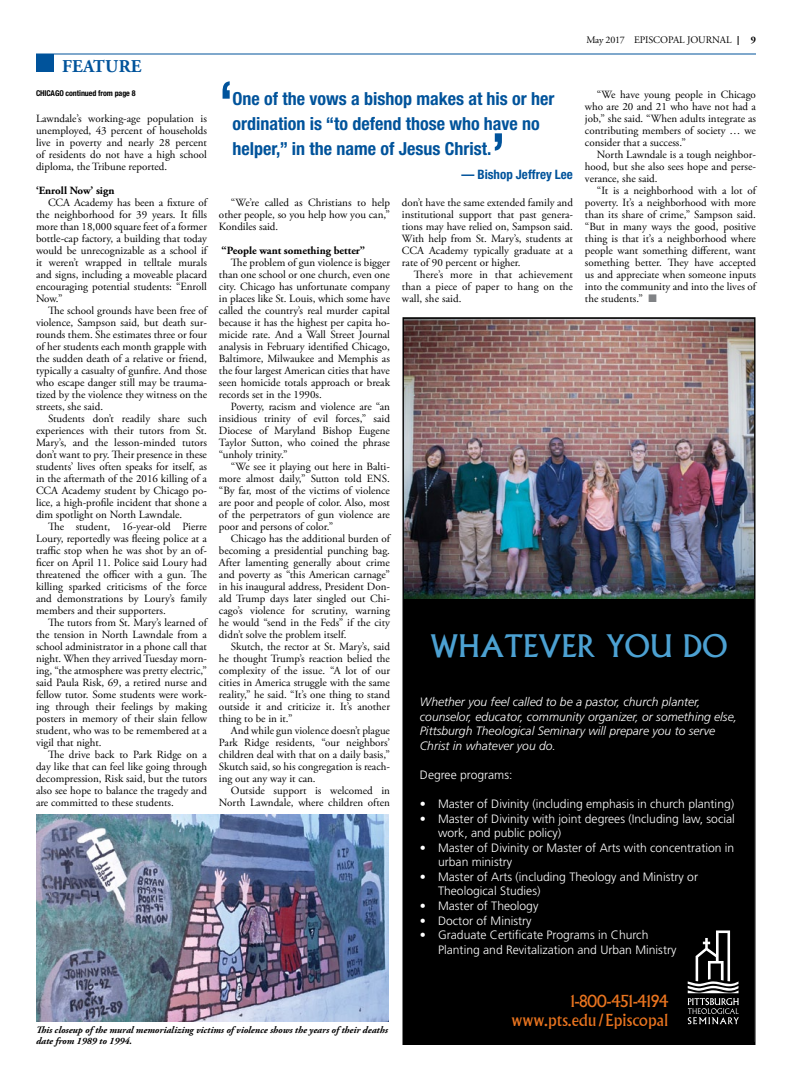
<style>
.page{position:relative;width:792px;height:1080px;background:#fff}
.page>*{position:absolute;margin:0;border:0;box-sizing:border-box;transform-origin:0 0}
.t1{font:700 condensed 54px "Helvetica Neue";color:#00539b}
.t2{font:30.3px "Albertus";color:#4ca1d2}
.t3{font:700 condensed 18px/25px "Helvetica Neue";color:#00539b}
.t4{font:700 18px "Adobe Garamond Pro";color:#00539b}
.t5{font:16.2px/19.4px "Albertus";color:#e9741f;text-align:right}
.t6{font:700 condensed 13px "Helvetica Neue";color:#00539b}
.t7{font:300 12.1px/14.5px "Frutiger LT Std";color:#fff}
.t8{font:italic 300 12.1px/14.5px "Frutiger LT Std";color:#fff}
.t9{font:11px/12px "Adobe Garamond Pro";color:#000;text-align:justify}
.t10{font:700 11px "Adobe Garamond Pro";color:#000}
.t11{font:10px "Adobe Garamond Pro";letter-spacing:-.005em;color:#000}
.t12{font:700 10px "Adobe Garamond Pro";color:#000}
.t13{font:italic 700 9.8px/11px "Adobe Garamond Pro";color:#000}
.t14{font:700 condensed 8px "Helvetica Neue";letter-spacing:-.01em;color:#000}
.s1{color:#808285}
</style>
<div class="page">
<div style="left:36px;top:54px;width:18px;height:18px;background:#00539b"></div>
<hr style="left:36px;top:54px;width:720px;height:1px;background:#00539b">
<img style="left:402px;top:317px;width:354px;height:728px">
<img style="left:36px;top:815px;width:352px;height:207px">
<h3 class="t4" style="left:62px;top:56px;width:69px">Feature</h3>
<p class="t11" style="left:586px;top:34px;width:147px">May 2017 Episcopal Journal</p>
<p class="t12" style="left:751px;top:34px;width:7px">9</p>
<p class="t14" style="left:36px;top:89px;width:101px">Chicago continued from page 8</p>
<h1 class="t1" style="left:219px;top:68px;width:16px">‘</h1>
<p class="t9" style="left:585px;top:89px;width:173px;text-indent:12px">“We have young people in Chicago who are 20 and 21 who have not had a job,” she said. “When adults integrate as contributing members of society … we consider that a success.”</p>
<p class="t9" style="left:585px;top:149px;width:173px;text-indent:12px">North Lawndale is a tough neighbor&shy;hood, but she also sees hope and perse&shy;verance, she said.</p>
<p class="t9" style="left:585px;top:185px;width:173px;text-indent:12px">“It is a neighborhood with a lot of poverty. It’s a neighborhood with more than its share of crime,” Sampson said. “But in many ways the good, positive thing is that it’s a neighborhood where people want something different, want something better. They have accepted us and appreciate when someone inputs into the community and into the lives of the students.” <span class="s1">■</span></p>
<h3 class="t3" style="left:233px;top:86px;width:323px">One of the vows a bishop makes at his or her ordination is “to defend those who have no helper,” in the name of Jesus Christ.</h3>
<p class="t6" style="left:461px;top:166px;width:113px">— Bishop Jeffrey Lee</p>
<p class="t9" style="left:36px;top:113px;width:173px">Lawndale’s working-age population is unemployed, 43 percent of households live in poverty and nearly 28 percent of residents do not have a high school diploma, the Tribune reported.</p>
<p class="t10" style="left:36px;top:184px;width:80px">‘Enroll Now’ sign</p>
<p class="t9" style="left:36px;top:197px;width:173px;text-indent:12px">CCA Academy has been a fixture of the neighborhood for 39 years. It fills more than 18,000 square feet of a former bottle-cap factory, a building that today would be unrecognizable as a school if it weren’t wrapped in telltale murals and signs, including a moveable placard encouraging potential students: “Enroll Now.”</p>
<p class="t9" style="left:36px;top:305px;width:173px;text-indent:12px">The school grounds have been free of violence, Sampson said, but death sur&shy;rounds them. She estimates three or four of her students each month grapple with the sudden death of a relative or friend, typically a casualty of gunfire. And those who escape danger still may be trauma&shy;tized by the violence they witness on the streets, she said.</p>
<p class="t9" style="left:36px;top:413px;width:173px;text-indent:12px">Students don’t readily share such experiences with their tutors from St.<br>Mary’s, and the lesson-minded tutors don’t want to pry. Their presence in these students’ lives often speaks for itself, as in the aftermath of the 2016 killing of a CCA Academy student by Chicago po&shy;lice, a high-profile incident that shone a dim spotlight on North Lawndale.</p>
<p class="t9" style="left:36px;top:521px;width:173px;text-indent:12px">The student, 16-year-old Pierre Loury, reportedly was fleeing police at a traffic stop when he was shot by an of&shy;ficer on April 11. Police said Loury had threatened the officer with a gun. The killing sparked criticisms of the force and demonstrations by Loury’s family members and their supporters.</p>
<p class="t9" style="left:36px;top:617px;width:173px;text-indent:12px">The tutors from St. Mary’s learned of the tension in North Lawndale from a school administrator in a phone call that night. When they arrived Tuesday morn&shy;ing, “the atmosphere was pretty electric,” said Paula Risk, 69, a retired nurse and fellow tutor. Some students were work&shy;ing through their feelings by making posters in memory of their slain fellow student, who was to be remembered at a vigil that night.</p>
<p class="t9" style="left:36px;top:749px;width:173px;text-indent:12px">The drive back to Park Ridge on a day like that can feel like going through decompression, Risk said, but the tutors also see hope to balance the tragedy and are committed to these students.</p>
<h1 class="t1" style="left:491px;top:120px;width:16px">’</h1>
<p class="t9" style="left:219px;top:197px;width:173px;text-indent:12px">“We’re called as Christians to help other people, so you help how you can,” Kondiles said.</p>
<p class="t10" style="left:222px;top:244px;width:145px">“People want something better”</p>
<p class="t9" style="left:219px;top:257px;width:173px;text-indent:12px">The problem of gun violence is bigger than one school or one church, even one city. Chicago has unfortunate company in places like St. Louis, which some have called the country’s real murder capital because it has the highest per capita ho&shy;micide rate. And a Wall Street Journal analysis in February identified Chicago, Baltimore, Milwaukee and Memphis as the four largest American cities that have seen homicide totals approach or break records set in the 1990s.</p>
<p class="t9" style="left:219px;top:401px;width:172px;text-indent:12px">Poverty, racism and violence are “an insidious trinity of evil forces,” said Diocese of Maryland Bishop Eugene Taylor Sutton, who coined the phrase “unholy trinity.”</p>
<p class="t9" style="left:219px;top:461px;width:173px;text-indent:12px">“We see it playing out here in Balti&shy;more almost daily,” Sutton told ENS. “By far, most of the victims of violence are poor and people of color. Also, most of the perpetrators of gun violence are poor and persons of color.”</p>
<p class="t9" style="left:219px;top:533px;width:173px;text-indent:12px">Chicago has the additional burden of becoming a presidential punching bag.<br>After lamenting generally about crime and poverty as “this American carnage” in his inaugural address, President Don&shy;ald Trump days later singled out Chi&shy;cago’s violence for scrutiny, warning he would “send in the Feds” if the city didn’t solve the problem itself.</p>
<p class="t9" style="left:219px;top:641px;width:172px;text-indent:12px">Skutch, the rector at St. Mary’s, said he thought Trump’s reaction belied the complexity of the issue. “A lot of our cities in America struggle with the same reality,” he said. “It’s one thing to stand outside it and criticize it. It’s another thing to be in it.”</p>
<p class="t9" style="left:219px;top:725px;width:173px;text-indent:12px">And while gun violence doesn’t plague Park Ridge residents, “our neighbors’ children deal with that on a daily basis,” Skutch said, so his congregation is reach&shy;ing out any way it can.</p>
<p class="t9" style="left:219px;top:785px;width:173px;text-align:right">Outside support is welcomed in<br>North Lawndale, where children often</p>
<p class="t9" style="left:402px;top:197px;width:173px">don’t have the same extended family and institutional support that past genera&shy;tions may have relied on, Sampson said.<br>With help from St. Mary’s, students at CCA Academy typically graduate at a rate of 90 percent or higher.</p>
<p class="t9" style="left:402px;top:269px;width:172px;text-indent:12px">There’s more in that achievement than a piece of paper to hang on the wall, she said.</p>
<h2 class="t2" style="left:430px;top:628px;width:299px">WHATEVER YOU DO</h2>
<p class="t8" style="left:420px;top:695px;width:319px">Whether you feel called to be a pastor, church planter, counselor, educator, community organizer, or something else, Pittsburgh Theological Seminary will prepare you to serve Christ in whatever you do.</p>
<p class="t7" style="left:420px;top:768px;width:94px">Degree programs:</p>
<p class="t7" style="left:420px;top:797px;width:316px">• Master of Divinity (including emphasis in church planting)</p>
<p class="t7" style="left:438px;top:811px;width:298px;text-indent:-18px">• Master of Divinity with joint degrees (Including law, social work, and public policy)</p>
<p class="t7" style="left:438px;top:841px;width:298px;text-indent:-18px">• Master of Divinity or Master of Arts with concentration in urban ministry</p>
<p class="t7" style="left:438px;top:870px;width:261px;text-indent:-18px">• Master of Arts (including Theology and Ministry or<br>Theological Studies)</p>
<p class="t7" style="left:420px;top:899px;width:120px">• Master of Theology</p>
<p class="t7" style="left:420px;top:913px;width:113px">• Doctor of Ministry</p>
<p class="t7" style="left:438px;top:928px;width:240px;text-indent:-18px">• Graduate Certificate Programs in Church<br>Planting and Revitalization and Urban Ministry</p>
<p class="t13" style="left:36px;top:1024px;width:353px">This closeup of the mural memorializing victims of violence shows the years of their deaths date from 1989 to 1994.</p>
<h3 class="t5" style="left:512px;top:992px;width:158px">1-800-451-4194 www.pts.edu/Episcopal</h3>
</div>
